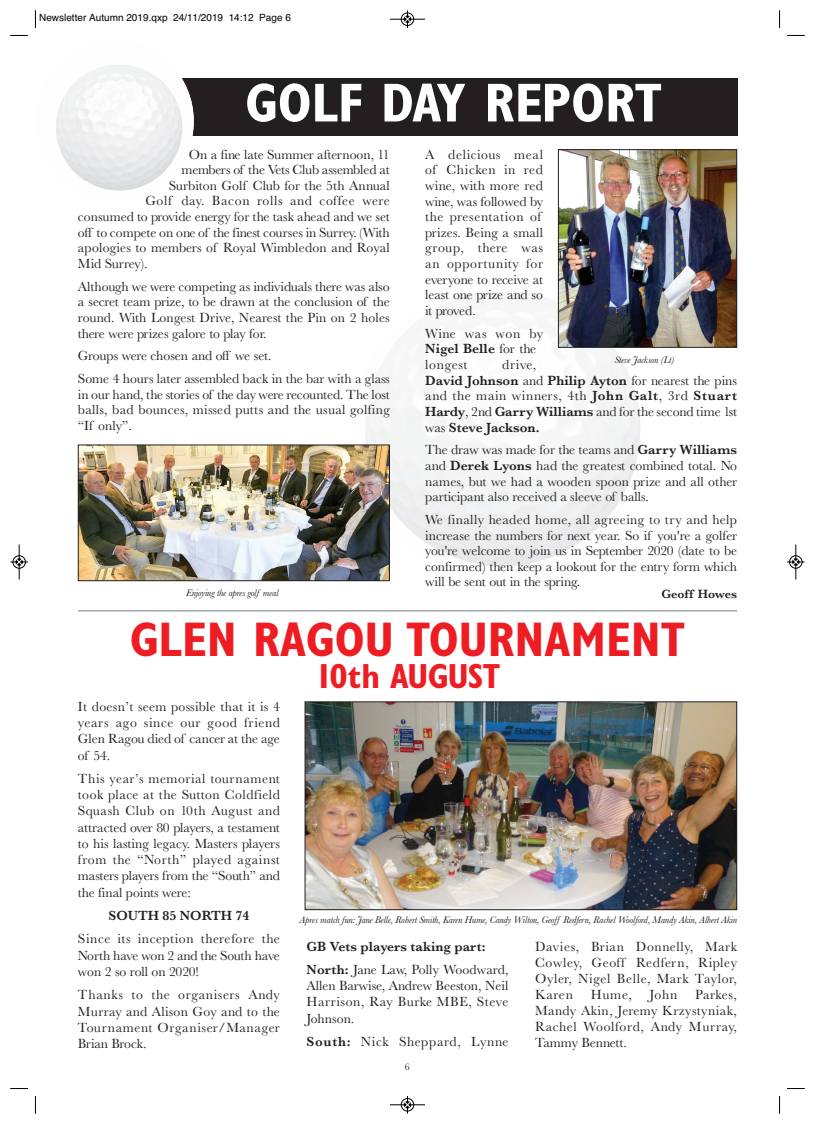
<style>
.page{position:relative;width:815px;height:1124px;background:#fff}
.page>*{position:absolute;margin:0;border:0;box-sizing:border-box;transform-origin:0 0}
.t1{font:700 condensed 55px "Gill Sans";color:#fff}
.t2{font:700 condensed 48.75px "Gill Sans";color:#ee1d23}
.t3{font:700 condensed 35px "Gill Sans";letter-spacing:-.02em;color:#ee1d23}
.t4{font:13.75px/15.6px "Baskerville";color:#231f20;text-align:justify}
.t5{font:13.75px/15.6px "Baskerville";letter-spacing:.05em;color:#231f20}
.t6{font:600 13.75px/23.4px "Baskerville";color:#231f20}
.t7{font:13.75px "Baskerville";letter-spacing:.02em;color:#231f20}
.t8{font:13.75px "Baskerville";letter-spacing:-.025em;color:#231f20}
.t9{font:600 12.5px "Baskerville";color:#231f20}
.t10{font:italic 10px "Baskerville";letter-spacing:-.015em;color:#231f20}
.t11{font:10px "Helvetica";color:#000}
.t12{font:10px "Baskerville";color:#231f20}
.s1{font-weight:600}
.s2{font-weight:400}
</style>
<div class="page">
<img style="left:366px;top:287px;width:279px;height:279px">
<div style="left:78px;top:78px;width:659px;height:57px;background:#231f20"></div>
<img style="left:36px;top:40px;width:158px;height:162px;border-radius:50%">
<hr style="left:78px;top:610px;width:659px;height:1px;background:#939598">
<img style="left:307px;top:703px;width:428px;height:204px">
<div style="left:305px;top:701px;width:432px;height:208px;border:1px solid #231f20"></div>
<img style="left:80px;top:446px;width:308px;height:133px">
<div style="left:78px;top:444px;width:312px;height:137px;border:1px solid #231f20"></div>
<img style="left:560px;top:151px;width:175px;height:194px">
<div style="left:558px;top:149px;width:179px;height:198px;border:1px solid #231f20"></div>
<svg style="left:35px;top:10px;width:1px;height:18px"></svg>
<svg style="left:10px;top:35px;width:18px;height:1px"></svg>
<svg style="left:779px;top:10px;width:1px;height:18px"></svg>
<svg style="left:787px;top:35px;width:18px;height:1px"></svg>
<svg style="left:35px;top:1096px;width:1px;height:17px"></svg>
<svg style="left:10px;top:1088px;width:18px;height:1px"></svg>
<svg style="left:779px;top:1096px;width:1px;height:17px"></svg>
<svg style="left:787px;top:1088px;width:18px;height:1px"></svg>
<hr style="left:390px;top:19px;width:35px;height:1px;background:#000">
<div style="left:401px;top:13px;width:13px;height:13px;border:1px solid #000;border-radius:50%"></div>
<svg style="left:404px;top:10px;width:7px;height:18px"></svg>
<div style="left:401px;top:1097px;width:13px;height:14px;border:1px solid #fff;border-radius:50%"></div>
<hr style="left:390px;top:1104px;width:35px;height:1px;background:#000">
<div style="left:401px;top:1098px;width:13px;height:12px;border:1px solid #000;border-radius:50%"></div>
<svg style="left:404px;top:1096px;width:7px;height:17px"></svg>
<hr style="left:19px;top:544px;width:1px;height:35px;background:#000">
<div style="left:13px;top:555px;width:13px;height:13px;border:1px solid #000;border-radius:50%"></div>
<svg style="left:10px;top:558px;width:18px;height:7px"></svg>
<hr style="left:796px;top:544px;width:1px;height:35px;background:#000">
<div style="left:789px;top:555px;width:13px;height:13px;border:1px solid #000;border-radius:50%"></div>
<svg style="left:787px;top:558px;width:18px;height:7px"></svg>
<p class="t11" style="left:39px;top:14px;width:253px">Newsletter Autumn 2019.qxp 24/11/2019 14:12 Page 6</p>
<h1 class="t1" style="left:245px;top:84px;width:418px">GOLF DAY REPORT</h1>
<p class="t4" style="left:189px;top:148px;width:202px">On a fine late Summer afternoon, 11</p>
<p class="t8" style="left:181px;top:165px;width:210px">members of the Vets Club assembled at</p>
<p class="t4" style="left:169px;top:179px;width:223px">Surbiton Golf Club for the 5th Annual</p>
<p class="t5" style="left:145px;top:195px;width:246px">Golf day. Bacon rolls and coffee were</p>
<p class="t4" style="left:78px;top:210px;width:313px">consumed to provide energy for the task ahead and we set</p>
<p class="t4" style="left:78px;top:226px;width:313px">off to compete on one of the finest courses in Surrey. (With</p>
<p class="t7" style="left:78px;top:243px;width:313px">apologies to members of Royal Wimbledon and Royal</p>
<p class="t4" style="left:78px;top:257px;width:71px">Mid Surrey).</p>
<p class="t4" style="left:78px;top:280px;width:313px">Although we were competing as individuals there was also a secret team prize, to be drawn at the conclusion of the round. With Longest Drive, Nearest the Pin on 2 holes there were prizes galore to play for.</p>
<p class="t4" style="left:78px;top:346px;width:313px;line-height:22.8px">Groups were chosen and off we set.<br>Some 4 hours later assembled back in the bar with a glass</p>
<p class="t4" style="left:78px;top:388px;width:313px">in our hand, the stories of the day were recounted. The lost balls, bad bounces, missed putts and the usual golfing “If only”.</p>
<p class="t10" style="left:186px;top:589px;width:94px">Enjoying the apres golf meal</p>
<p class="t4" style="left:425px;top:148px;width:119px;text-align:left">A delicious meal of Chicken in red wine, with more red wine, was followed by the presentation of prizes. Being a small group, there was an opportunity for everyone to receive at least one prize and so it proved.</p>
<p class="t5" style="left:425px;top:327px;width:119px">Wine was won by<br><span class="s1">Nigel Belle</span> for the longest</p>
<p class="t10" style="left:614px;top:355px;width:61px">Steve Jackson (Lt)</p>
<p class="t4" style="left:425px;top:358px;width:313px;text-align:left;text-indent:77px">drive,<br><span class="s1">David Johnson</span> and <span class="s1">Philip Ayton</span> for nearest the pins and the main winners, 4th <span class="s1">John Galt</span>, 3rd <span class="s1">Stuart Hardy</span>, 2nd <span class="s1">Garry Williams</span> and for the second time 1st was <span class="s1">Steve Jackson.</span></p>
<p class="t4" style="left:425px;top:443px;width:313px">The draw was made for the teams and <span class="s1">Garry Williams </span>and <span class="s1">Derek Lyons</span> had the greatest combined total. No names, but we had a wooden spoon prize and all other participant also received a sleeve of balls.</p>
<p class="t4" style="left:425px;top:513px;width:313px">We finally headed home, all agreeing to try and help increase the numbers for next year. So if you're a golfer you're welcome to join us in September 2020 (date to be confirmed) then keep a lookout for the entry form which will be sent out in the spring.</p>
<p class="t9" style="left:661px;top:589px;width:77px">Geoff Howes</p>
<h2 class="t2" style="left:130px;top:622px;width:557px">GLEN RAGOU TOURNAMENT</h2>
<h3 class="t3" style="left:315px;top:664px;width:187px">10th AUGUST</h3>
<p class="t4" style="left:78px;top:699px;width:203px;line-height:16.2px">It doesn’t seem possible that it is 4 years ago since our good friend Glen Ragou died of cancer at the age of 54.</p>
<p class="t4" style="left:78px;top:771px;width:203px;line-height:16.2px">This year’s memorial tournament took place at the Sutton Coldfield Squash Club on 10th August and attracted over 80 players, a testament to his lasting legacy. Masters players from the “North” played against masters players from the “South” and the final points were:</p>
<p class="t6" style="left:108px;top:905px;width:142px">SOUTH 85 NORTH 74</p>
<p class="t4" style="left:78px;top:932px;width:203px;line-height:16.2px">Since its inception therefore the North have won 2 and the South have won 2 so roll on 2020!</p>
<p class="t4" style="left:78px;top:988px;width:203px;line-height:16.2px">Thanks to the organisers Andy Murray and Alison Goy and to the Tournament Organiser/Manager Brian Brock.</p>
<p class="t10" style="left:300px;top:915px;width:439px">Apres match fun: Jane Belle, Robert Smith, Karen Hume, Candy Wilton, Geoff Redfern, Rachel Woolford, Mandy Akin, Albert Akin</p>
<p class="t6" style="left:306px;top:935px;width:203px">GB Vets players taking part:<br>North: <span class="s2">Jane Law, Polly Woodward,</span></p>
<p class="t4" style="left:306px;top:978px;width:203px;line-height:16.2px">Allen Barwise, Andrew Beeston, Neil Harrison, Ray Burke MBE, Steve Johnson.</p>
<p class="t5" style="left:306px;top:1034px;width:203px"><span class="s1">South:</span> Nick Sheppard, Lynne</p>
<p class="t4" style="left:535px;top:939px;width:203px;line-height:16px">Davies, Brian Donnelly, Mark Cowley, Geoff Redfern, Ripley Oyler, Nigel Belle, Mark Taylor, Karen</p>
<p class="t4" style="left:535px;top:987px;width:203px;line-height:16px;text-indent:160px">Parkes, Mandy Akin, Jeremy Krzystyniak, Rachel Woolford, Andy Murray, Tammy Bennett.</p>
<p class="t4" style="left:591px;top:987px;width:43px">Hume,</p>
<p class="t4" style="left:650px;top:987px;width:29px">John</p>
<p class="t12" style="left:405px;top:1063px;width:6px">6</p>
</div>
